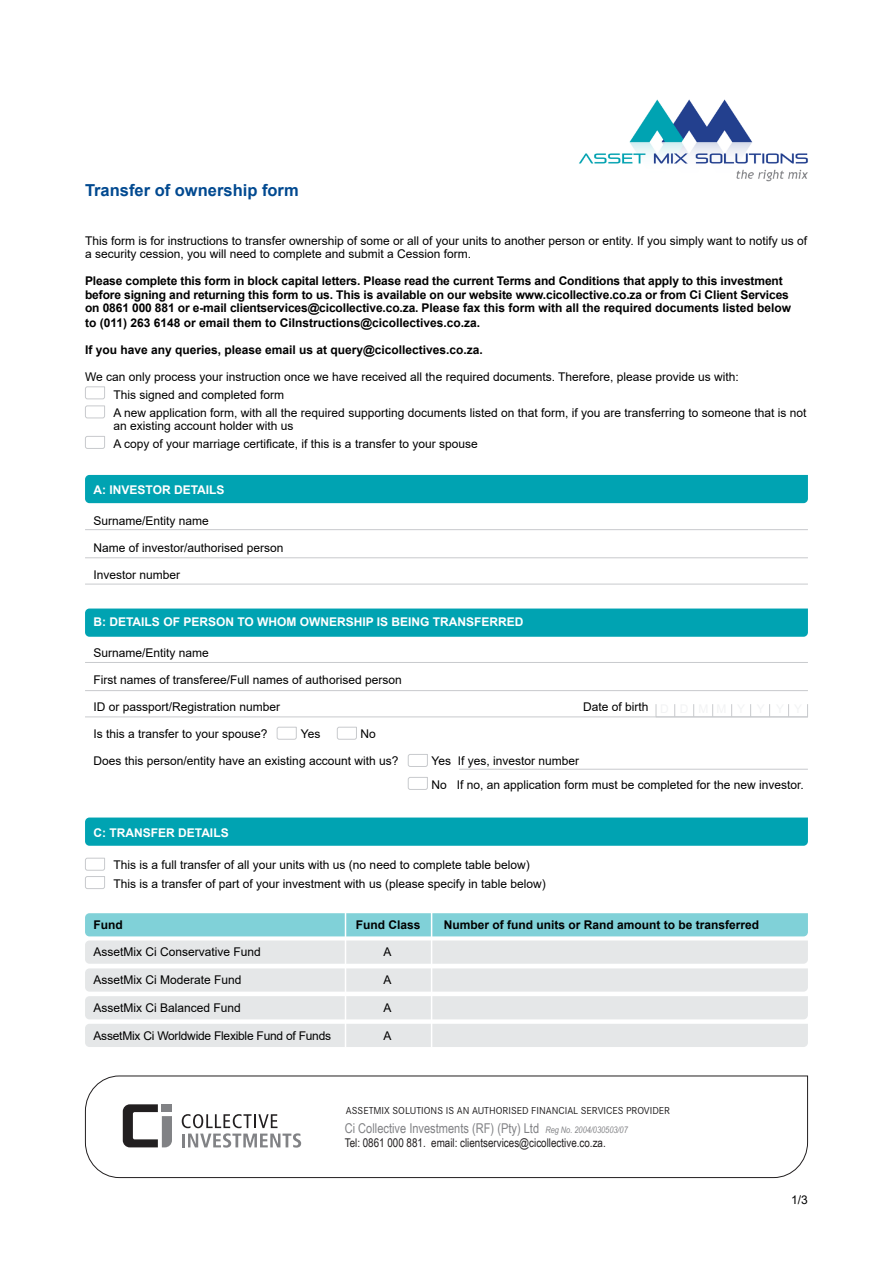
<style>
.page{position:relative;width:893px;height:1263px;background:#fff}
.page>*{position:absolute;margin:0;border:0;box-sizing:border-box;transform-origin:0 0}
.t1{font:700 16.5px "Arial";color:#004990}
.t2{font:13.5px "Arial Narrow";color:#818285}
.t3{font:12px/17.7px "Arial";color:#000}
.t4{font:700 12px/13.5px "Arial";letter-spacing:-.01em;color:#000}
.t5{font:700 12px "Arial";color:#fff}
.t6{font:12px "Arial Narrow";color:#221f20}
.t7{font:12px "Arial";letter-spacing:-.02em;color:#000}
.t8{font:10.5px "Corporate S";color:#211f20}
.s1{font-style:italic;font-size:9px}
</style>
<div class="page">
<div style="left:85px;top:475px;width:723px;height:28px;background:#00a3b2"></div>
<hr style="left:85px;top:529px;width:723px;height:1px;background:#c8cacd">
<hr style="left:85px;top:557px;width:723px;height:1px;background:#c8cacd">
<hr style="left:85px;top:584px;width:723px;height:1px;background:#c8cacd">
<svg style="left:85px;top:386px;width:20px;height:33px"></svg>
<svg style="left:85px;top:436px;width:20px;height:13px"></svg>
<svg style="left:85px;top:608px;width:723px;height:29px;background:#07a5b4"></svg>
<hr style="left:85px;top:662px;width:723px;height:1px;background:#c8cacd">
<hr style="left:85px;top:690px;width:723px;height:1px;background:#c8cacd">
<hr style="left:459px;top:769px;width:349px;height:1px;background:#c8cacd">
<hr style="left:85px;top:716px;width:723px;height:1px;background:#c8cacd">
<svg style="left:674px;top:704px;width:1px;height:12px"></svg>
<svg style="left:693px;top:704px;width:1px;height:12px"></svg>
<svg style="left:712px;top:704px;width:1px;height:12px"></svg>
<svg style="left:731px;top:704px;width:1px;height:12px"></svg>
<svg style="left:750px;top:704px;width:1px;height:12px"></svg>
<svg style="left:769px;top:704px;width:1px;height:12px"></svg>
<svg style="left:788px;top:704px;width:1px;height:12px"></svg>
<svg style="left:276px;top:726px;width:21px;height:14px"></svg>
<svg style="left:337px;top:726px;width:20px;height:14px"></svg>
<svg style="left:407px;top:754px;width:21px;height:13px"></svg>
<svg style="left:407px;top:777px;width:21px;height:13px"></svg>
<svg style="left:85px;top:817px;width:723px;height:29px;background:#07a5b4"></svg>
<svg style="left:85px;top:857px;width:20px;height:32px"></svg>
<svg style="left:85px;top:913px;width:723px;height:134px;background:#d7e6e8"></svg>
<hr style="left:345px;top:912px;width:1px;height:135px;background:#fff">
<hr style="left:431px;top:912px;width:1px;height:135px;background:#fff">
<svg style="left:85px;top:1075px;width:723px;height:103px"></svg>
<svg style="left:182px;top:1114px;width:119px;height:33px"></svg>
<svg style="left:123px;top:1104px;width:49px;height:43px"></svg>
<div style="left:162px;top:1104px;width:10px;height:8px;background:#818285"></div>
<img style="left:579px;top:99px;width:229px;height:83px">
<h1 class="t1" style="left:85px;top:178px;width:215px">Transfer of ownership form</h1>
<p class="t3" style="left:85px;top:234px;width:724px;line-height:13.5px">This form is for instructions to transfer ownership of some or all of your units to another person or entity. If you simply want to notify us of a security cession, you will need to complete and submit a Cession form.</p>
<p class="t4" style="left:85px;top:275px;width:708px">Please complete this form in block capital letters. Please read the current Terms and Conditions that apply to this investment before signing and returning this form to us. This is available on our website www.cicollective.co.za or from Ci Client Services on 0861 000 881 or e-mail clientservices@cicollective.co.za. Please fax this form with all the required documents listed below</p>
<p class="t4" style="left:85px;top:317px;width:397px">to (011) 263 6148 or email them to CiInstructions@cicollectives.co.za.</p>
<p class="t4" style="left:85px;top:344px;width:399px">If you have any queries, please email us at query@cicollectives.co.za.</p>
<p class="t3" style="left:114px;top:368px;width:694px;text-indent:-28px">We can only process your instruction once we have received all the required documents. Therefore, please provide us with:<br>This signed and completed form<br>A new application form, with all the required supporting documents listed on that form, if you are transferring to someone that is not</p>
<p class="t3" style="left:114px;top:417px;width:366px">an existing account holder with us<br>A copy of your marriage certificate, if this is a transfer to your spouse</p>
<p class="t5" style="left:94px;top:481px;width:132px">A: INVESTOR DETAILS</p>
<p class="t3" style="left:94px;top:512px;width:117px">Surname/Entity name</p>
<p class="t3" style="left:94px;top:539px;width:192px">Name of investor/authorised person</p>
<p class="t3" style="left:94px;top:566px;width:88px">Investor number</p>
<p class="t5" style="left:94px;top:613px;width:432px">B: DETAILS OF PERSON TO WHOM OWNERSHIP IS BEING TRANSFERRED</p>
<p class="t3" style="left:94px;top:644px;width:117px">Surname/Entity name</p>
<p class="t3" style="left:94px;top:671px;width:310px">First names of transferee/Full names of authorised person</p>
<p class="t3" style="left:94px;top:698px;width:188px">ID or passport/Registration number</p>
<p class="t3" style="left:583px;top:698px;width:67px">Date of birth</p>
<p class="t3" style="left:94px;top:725px;width:176px">Is this a transfer to your spouse?</p>
<p class="t3" style="left:301px;top:725px;width:21px">Yes</p>
<p class="t3" style="left:360px;top:725px;width:17px">No</p>
<p class="t3" style="left:94px;top:752px;width:306px">Does this person/entity have an existing account with us?</p>
<p class="t3" style="left:432px;top:749px;width:374px;line-height:23.5px">Yes If yes, investor number<br>No If no, an application form must be completed for the new investor.</p>
<p class="t5" style="left:94px;top:824px;width:137px">C: TRANSFER DETAILS</p>
<p class="t3" style="left:114px;top:855px;width:434px;line-height:19.2px">This is a full transfer of all your units with us (no need to complete table below)<br>This is a transfer of part of your investment with us (please specify in table below)</p>
<p class="t4" style="left:94px;top:918px;width:31px">Fund</p>
<p class="t4" style="left:356px;top:918px;width:66px">Fund Class</p>
<p class="t4" style="left:444px;top:918px;width:317px">Number of fund units or Rand amount to be transferred</p>
<p class="t3" style="left:94px;top:943px;width:169px">AssetMix Ci Conservative Fund</p>
<p class="t3" style="left:383px;top:943px;width:10px">A</p>
<p class="t3" style="left:94px;top:971px;width:150px">AssetMix Ci Moderate Fund</p>
<p class="t3" style="left:383px;top:971px;width:10px">A</p>
<p class="t3" style="left:94px;top:999px;width:149px">AssetMix Ci Balanced Fund</p>
<p class="t3" style="left:383px;top:999px;width:10px">A</p>
<p class="t7" style="left:94px;top:1028px;width:239px">AssetMix Ci Worldwide Flexible Fund of Funds</p>
<p class="t3" style="left:383px;top:1027px;width:10px">A</p>
<p class="t8" style="left:346px;top:1104px;width:326px">ASSETMIX SOLUTIONS IS AN AUTHORISED FINANCIAL SERVICES PROVIDER</p>
<p class="t2" style="left:345px;top:1119px;width:285px">Ci Collective Investments (RF) (Pty) Ltd <span class="s1">Reg No. 2004/030503/07</span></p>
<p class="t6" style="left:345px;top:1134px;width:263px">Tel: 0861 000 881. email: clientservices@cicollective.co.za.</p>
<p class="t3" style="left:791px;top:1191px;width:18px">1/3</p>
</div>
